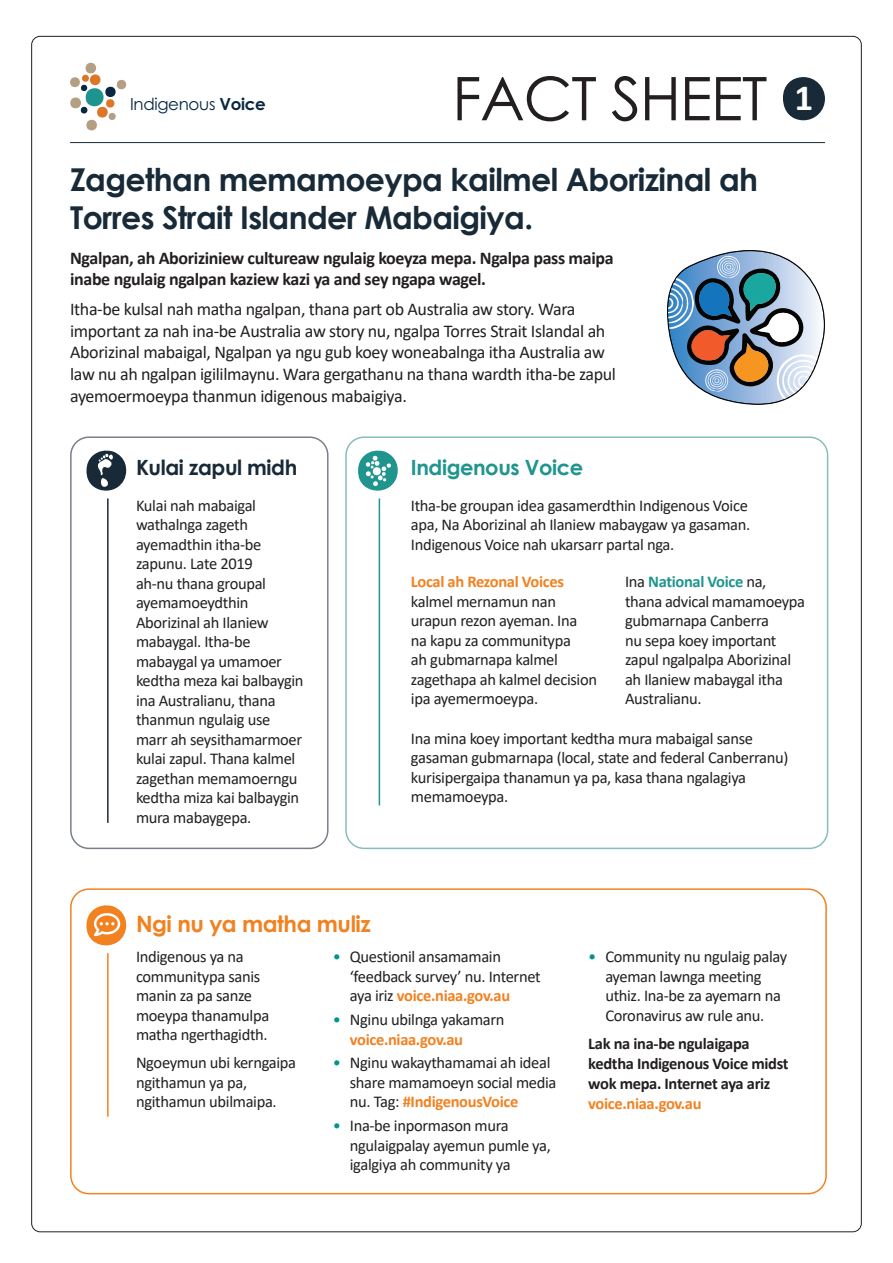
<style>
.page{position:relative;width:893px;height:1263px;background:#fff}
.page>*{position:absolute;margin:0;border:0;box-sizing:border-box;transform-origin:0 0}
.t1{font:60.15px "Century Gothic";letter-spacing:-.02em;color:#231f20}
.t2{font:700 37.05px "Calibri";color:#fff}
.t3{font:700 31.5px/37.8px "Century Gothic";letter-spacing:-.02em;color:#182a37}
.t4{font:700 22.5px "Century Gothic";letter-spacing:-.02em;color:#f28120}
.t5{font:700 21px "Century Gothic";letter-spacing:-.02em;color:#1f958e}
.t6{font:700 21px "Century Gothic";letter-spacing:-.02em;color:#182a37}
.t7{font:18px/21.6px "Calibri";letter-spacing:-.02em;color:#231f20}
.t8{font:700 18px/21.6px "Calibri";letter-spacing:-.02em;color:#231f20}
.t9{font:16.65px "Century Gothic";letter-spacing:-.02em;color:#072742}
.t10{font:16.5px/19.5px "Calibri";letter-spacing:-.02em;color:#231f20}
.t11{font:700 16.5px/19.8px "Calibri";letter-spacing:-.02em;color:#231f20}
.s1{font-weight:700}
.s2{font-weight:700;color:#f28120}
.s3{font-weight:700;color:#1f958e}
.s4{color:#00948d}
.s5{color:#f28120}
</style>
<div class="page">
<div style="left:345px;top:436px;width:483px;height:413px;border:2px solid #87bdbd;border-radius:18px"></div>
<div style="left:70px;top:436px;width:259px;height:413px;border:2px solid #787f8b;border-radius:18px"></div>
<div style="left:70px;top:888px;width:757px;height:306px;border:2px solid #f28120;border-radius:18px"></div>
<svg style="left:667px;top:250px;width:158px;height:155px"></svg>
<div style="left:783px;top:77px;width:42px;height:43px;background:#182a37;border-radius:50%"></div>
<hr style="left:70px;top:142px;width:755px;height:1px;background:#182a37">
<hr style="left:107px;top:953px;width:2px;height:163px;background:#f28120">
<hr style="left:107px;top:498px;width:2px;height:325px;background:#182a37">
<hr style="left:379px;top:498px;width:1px;height:307px;background:#1f958e">
<svg style="left:86px;top:905px;width:40px;height:40px"></svg>
<svg style="left:86px;top:450px;width:40px;height:41px"></svg>
<svg style="left:358px;top:450px;width:40px;height:41px"></svg>
<svg style="left:70px;top:63px;width:56px;height:67px"></svg>
<p class="t9" style="left:130px;top:92px;width:137px">Indigenous <span class="s1">Voice</span></p>
<p class="t1" style="left:452px;top:57px;width:317px">FACT SHEET</p>
<p class="t2" style="left:794px;top:72px;width:20px">1</p>
<p class="t3" style="left:70px;top:159px;width:689px">Zagethan memamoeypa kailmel Aborizinal ah<br>Torres Strait Islander Mabaigiya.</p>
<p class="t8" style="left:70px;top:246px;width:545px">Ngalpan, ah Aboriziniew cultureaw ngulaig koeyza mepa. Ngalpa pass maipa inabe ngulaig ngalpan kaziew kazi ya and sey ngapa wagel.</p>
<p class="t7" style="left:70px;top:298px;width:547px">Itha-be kulsal nah matha ngalpan, thana part ob Australia aw story. Wara important za nah ina-be Australia aw story nu, ngalpa Torres Strait Islandal ah Aborizinal mabaigal, Ngalpan ya ngu gub koey woneabalnga itha Australia aw law nu ah ngalpan igililmaynu. Wara gergathanu na thana wardth itha-be zapul ayemoermoeypa thanmun idigenous mabaigiya.</p>
<p class="t6" style="left:136px;top:451px;width:163px">Kulai zapul midh</p>
<p class="t5" style="left:411px;top:451px;width:174px">Indigenous Voice</p>
<p class="t10" style="left:136px;top:495px;width:169px">Kulai nah mabaigal wathalnga zageth ayemadthin itha-be zapunu. Late 2019<br>ah-nu thana groupal ayemamoeydthin<br>Aborizinal ah Ilaniew mabaygal. Itha-be mabaygal ya umamoer kedtha meza kai balbaygin ina Australianu, thana thanmun ngulaig use marr ah seysithamarmoer kulai zapul. Thana kalmel zagethan memamoerngu kedtha miza kai balbaygin mura mabaygepa.</p>
<p class="t4" style="left:136px;top:907px;width:236px">Ngi nu ya matha muliz</p>
<p class="t10" style="left:411px;top:495px;width:341px">Itha-be groupan idea gasamerdthin Indigenous Voice apa, Na Aborizinal ah Ilaniew mabaygaw ya gasaman.<br>Indigenous Voice nah ukarsarr partal nga.</p>
<p class="t10" style="left:411px;top:572px;width:188px"><span class="s2">Local ah Rezonal Voices </span>kalmel mernamun nan urapun rezon ayeman. Ina na kapu za communitypa<br>ah gubmarnapa kalmel zagethapa ah kalmel decision ipa ayemermoeypa.</p>
<p class="t10" style="left:625px;top:572px;width:182px">Ina <span class="s3">National Voice</span> na, thana advical mamamoeypa gubmarnapa Canberra<br>nu sepa koey important zapul ngalpalpa Aborizinal ah Ilaniew mabaygal itha<br>Australianu.</p>
<p class="t10" style="left:411px;top:728px;width:379px">Ina mina koey important kedtha mura mabaigal sanse gasaman gubmarnapa (local, state and federal Canberranu) kurisipergaipa thanamun ya pa, kasa thana ngalagiya memamoeypa.</p>
<p class="t10" style="left:136px;top:947px;width:135px">Indigenous ya na communitypa sanis manin za pa sanze moeypa thanamulpa matha ngerthagidth.</p>
<p class="t10" style="left:136px;top:1053px;width:162px">Ngoeymun ubi kerngaipa ngithamun ya pa, ngithamun ubilmaipa.</p>
<p class="t10" style="left:350px;top:947px;width:192px;text-indent:-17px"><span class="s4">•</span> Questionil ansamamain ‘feedback survey’ nu. Internet aya iriz <span class="s2">voice.niaa.gov.au</span></p>
<p class="t10" style="left:350px;top:1009px;width:156px;text-indent:-17px"><span class="s4">•</span> Nginu ubilnga yakamarn <span class="s2">voice.niaa.gov.au</span></p>
<p class="t10" style="left:350px;top:1053px;width:208px;text-indent:-17px"><span class="s4">•</span> Nginu wakaythamamai ah ideal share mamamoeyn social media nu. Tag: <span class="s2">#IndigenousVoice</span></p>
<p class="t10" style="left:350px;top:1115px;width:203px;text-indent:-17px"><span class="s4">•</span> Ina-be inpormason mura ngulaigpalay ayemun pumle ya, igalgiya ah community ya</p>
<p class="t10" style="left:605px;top:947px;width:183px;text-indent:-17px"><span class="s4">•</span> Community nu ngulaig palay ayeman lawnga meeting uthiz. Ina-be za ayemarn na<br>Coronavirus aw rule anu.</p>
<p class="t11" style="left:588px;top:1033px;width:202px">Lak na ina-be ngulaigapa kedtha Indigenous Voice midst wok mepa. Internet aya ariz <span class="s5">voice.niaa.gov.au</span></p>
</div>
